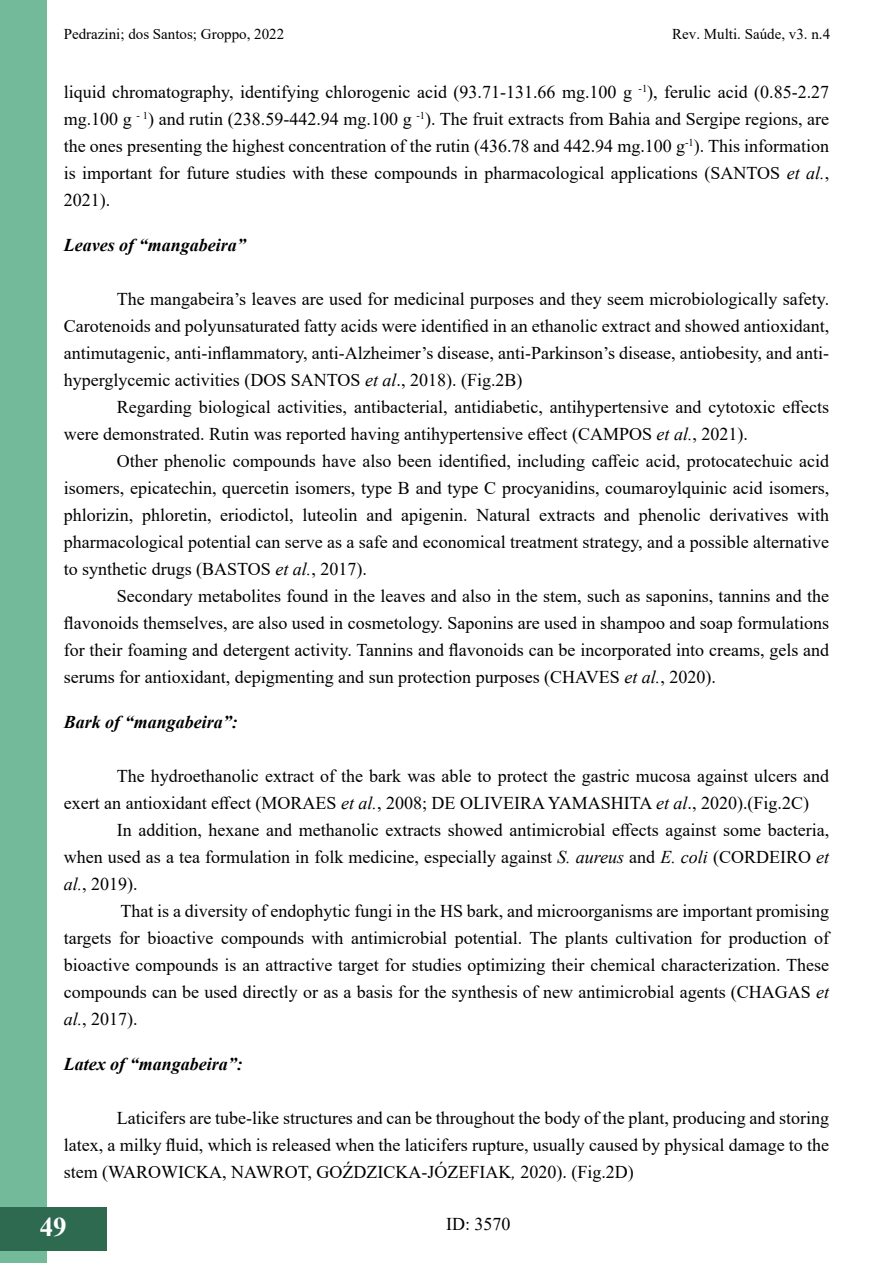
<style>
.page{position:relative;width:893px;height:1263px;background:#fff}
.page>*{position:absolute;margin:0;border:0;box-sizing:border-box;transform-origin:0 0}
.t1{font:700 27px "Times New Roman";color:#fff}
.t2{font:18px/27px "Times New Roman";color:#000;text-align:justify}
.t3{font:italic 700 18px "Times New Roman";color:#000}
.t4{font:15px "Times New Roman";color:#000}
.s1{font-style:italic}
</style>
<div class="page">
<div style="left:0;top:0;width:47px;height:1262px;background:#73ba9b"></div>
<hr style="left:892px;top:1207px;width:1px;height:43px;background:#2d6a4f">
<div style="left:0;top:1207px;width:106px;height:43px;background:#2d6a4f"></div>
<p class="t4" style="left:64px;top:24px;width:222px">Pedrazini; dos Santos; Groppo, 2022</p>
<p class="t4" style="left:672px;top:24px;width:159px">Rev. Multi. Saúde, v3. n.4</p>
<p class="t2" style="left:64px;top:77px;width:767px">liquid chromatography, identifying chlorogenic acid (93.71-131.66 mg.100 g <sup>-1</sup>), ferulic acid (0.85-2.27 mg.100 g <sup>-</sup> <sup>1</sup>) and rutin (238.59-442.94 mg.100 g <sup>-1</sup>). The fruit extracts from Bahia and Sergipe regions, are the ones presenting the highest concentration of the rutin (436.78 and 442.94 mg.100 g<sup>-1</sup>). This information is important for future studies with these compounds in pharmacological applications (SANTOS <span class="s1">et al.</span>, 2021).</p>
<p class="t3" style="left:64px;top:232px;width:183px">Leaves of “mangabeira”</p>
<p class="t2" style="left:64px;top:284px;width:767px;text-indent:53px">The mangabeira’s leaves are used for medicinal purposes and they seem microbiologically safety.<br>Carotenoids and polyunsaturated fatty acids were identified in an ethanolic extract and showed antioxidant, antimutagenic, anti-inflammatory, anti-Alzheimer’s disease, anti-Parkinson’s disease, antiobesity, and anti&shy;hyperglycemic activities (DOS SANTOS <span class="s1">et al</span>., 2018). (Fig.2B)</p>
<p class="t2" style="left:64px;top:392px;width:767px;text-indent:53px">Regarding biological activities, antibacterial, antidiabetic, antihypertensive and cytotoxic effects were demonstrated. Rutin was reported having antihypertensive effect (CAMPOS <span class="s1">et al.</span>, 2021).</p>
<p class="t2" style="left:64px;top:446px;width:767px;text-indent:53px">Other phenolic compounds have also been identified, including caffeic acid, protocatechuic acid isomers, epicatechin, quercetin isomers, type B and type C procyanidins, coumaroylquinic acid isomers, phlorizin, phloretin, eriodictol, luteolin and apigenin. Natural extracts and phenolic derivatives with pharmacological potential can serve as a safe and economical treatment strategy, and a possible alternative to synthetic drugs (BASTOS <span class="s1">et al.</span>, 2017).</p>
<p class="t2" style="left:64px;top:581px;width:767px;text-indent:53px">Secondary metabolites found in the leaves and also in the stem, such as saponins, tannins and the flavonoids themselves, are also used in cosmetology. Saponins are used in shampoo and soap formulations for their foaming and detergent activity. Tannins and flavonoids can be incorporated into creams, gels and serums for antioxidant, depigmenting and sun protection purposes (CHAVES <span class="s1">et al.</span>, 2020).</p>
<p class="t3" style="left:64px;top:709px;width:176px">Bark of “mangabeira”:</p>
<p class="t2" style="left:64px;top:761px;width:767px;text-indent:53px">The hydroethanolic extract of the bark was able to protect the gastric mucosa against ulcers and exert an antioxidant effect (MORAES <span class="s1">et al.</span>, 2008; DE OLIVEIRA YAMASHITA <span class="s1">et al</span>., 2020).(Fig.2C)</p>
<p class="t2" style="left:64px;top:815px;width:767px;text-indent:53px">In addition, hexane and methanolic extracts showed antimicrobial effects against some bacteria, when used as a tea formulation in folk medicine, especially against <span class="s1">S. aureus</span> and <span class="s1">E. coli</span> (CORDEIRO <span class="s1">et al.</span>, 2019).</p>
<p class="t2" style="left:64px;top:896px;width:767px;text-indent:57px">That is a diversity of endophytic fungi in the HS bark, and microorganisms are important promising targets for bioactive compounds with antimicrobial potential. The plants cultivation for production of bioactive compounds is an attractive target for studies optimizing their chemical characterization. These compounds can be used directly or as a basis for the synthesis of new antimicrobial agents (CHAGAS <span class="s1">et al.</span>, 2017).</p>
<p class="t3" style="left:64px;top:1051px;width:180px">Latex of “mangabeira”:</p>
<p class="t2" style="left:64px;top:1103px;width:767px;text-indent:53px">Laticifers are tube-like structures and can be throughout the body of the plant, producing and storing latex, a milky fluid, which is released when the laticifers rupture, usually caused by physical damage to the stem (WAROWICKA, NAWROT, GOŹDZICKA-JÓZEFIAK<span class="s1">,</span> 2020). (Fig.2D)</p>
<h1 class="t1" style="left:40px;top:1207px;width:28px">49</h1>
<p class="t2" style="left:446px;top:1210px;width:66px">ID: 3570</p>
</div>
